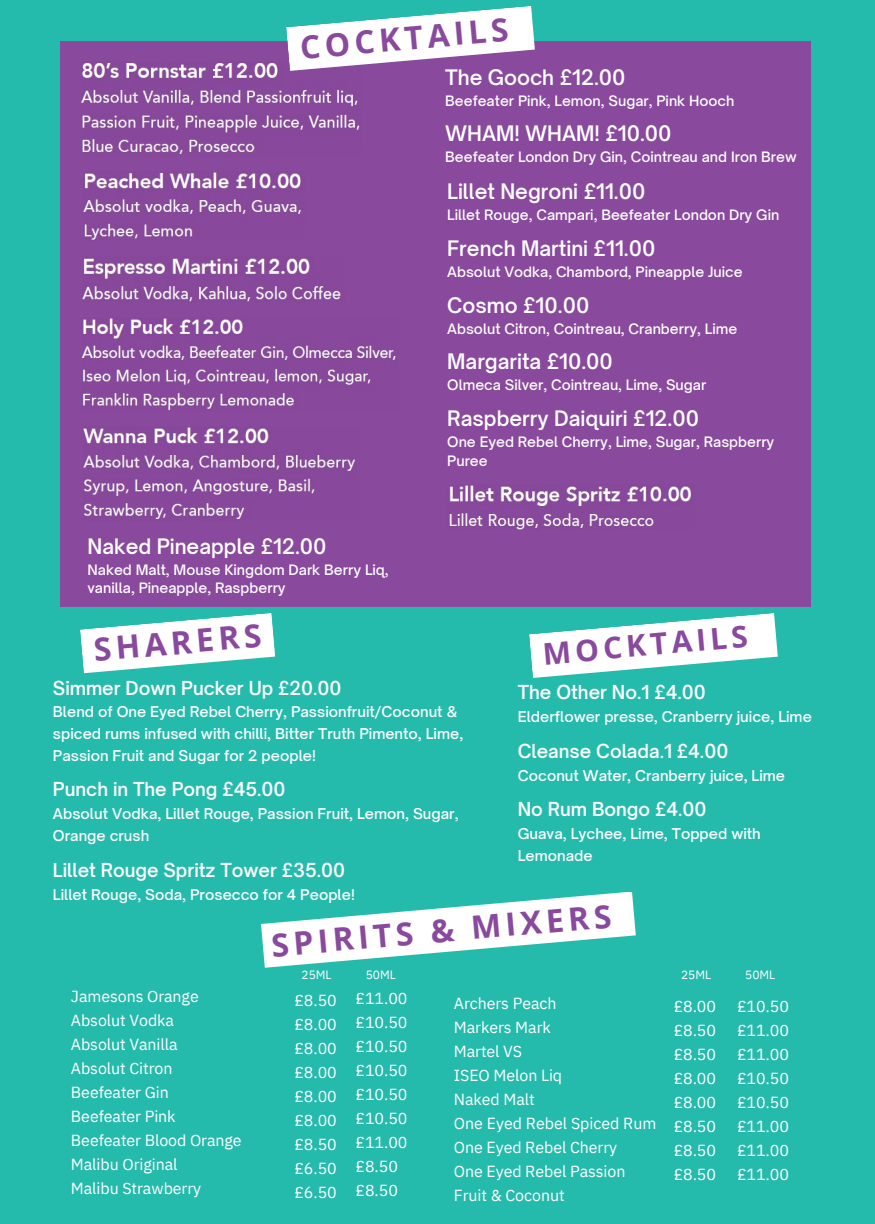
<style>
.page{position:relative;width:875px;height:1224px;background:#fff}
.page>*{position:absolute;margin:0;border:0;box-sizing:border-box;transform-origin:0 0}
.t1{font:700 32px "Open Sans";color:#89499d}
.t2{font:700 30px "Open Sans";color:#89499d}
.t3{font:600 20px "Open Sauce Sans";color:#fff}
.t4{font:600 18px "Open Sauce Sans";color:#fff}
.t5{font:16px/24px "IBM Plex Sans";letter-spacing:-.005em;color:#fff}
.t6{font:500 14.4px/21.8px "Open Sauce Sans";color:#fff}
.t7{font:500 14px/18.6px "Open Sauce Sans";color:#fff}
.t8{font:12px "IBM Plex Sans";letter-spacing:-.005em;color:#fff}
</style>
<div class="page">
<div style="left:0;top:0;width:874px;height:1223px;background:#25bbac"></div>
<div style="left:61px;top:42px;width:749px;height:564px;background:#89499d"></div>
<img style="left:82px;top:317px;width:315px;height:94px">
<img style="left:447px;top:484px;width:245px;height:45px">
<img style="left:83px;top:426px;width:272px;height:94px">
<img style="left:83px;top:172px;width:221px;height:69px">
<img style="left:82px;top:257px;width:263px;height:46px">
<img style="left:82px;top:61px;width:279px;height:95px">
<svg style="left:286px;top:6px;width:248px;height:65px"></svg>
<svg style="left:80px;top:613px;width:195px;height:60px"></svg>
<svg style="left:529px;top:613px;width:248px;height:65px"></svg>
<svg style="left:261px;top:892px;width:374px;height:76px"></svg>
<p class="t1" style="left:298px;top:25px;width:211px;rotate:-5deg">COCKTAILS</p>
<p class="t3" style="left:445px;top:65px;width:182px">The Gooch £12.00</p>
<p class="t7" style="left:445px;top:91px;width:290px">Beefeater Pink, Lemon, Sugar, Pink Hooch</p>
<p class="t3" style="left:87px;top:534px;width:240px">Naked Pineapple £12.00</p>
<p class="t7" style="left:87px;top:560px;width:303px">Naked Malt, Mouse Kingdom Dark Berry Liq, vanilla, Pineapple, Raspberry</p>
<p class="t3" style="left:445px;top:121px;width:228px">WHAM! WHAM! £10.00</p>
<p class="t7" style="left:445px;top:148px;width:353px">Beefeater London Dry Gin, Cointreau and Iron Brew</p>
<p class="t3" style="left:447px;top:179px;width:200px">Lillet Negroni £11.00</p>
<p class="t7" style="left:447px;top:205px;width:333px">Lillet Rouge, Campari, Beefeater London Dry Gin</p>
<p class="t3" style="left:447px;top:236px;width:209px">French Martini £11.00</p>
<p class="t7" style="left:447px;top:262px;width:297px">Absolut Vodka, Chambord, Pineapple Juice</p>
<p class="t3" style="left:447px;top:293px;width:143px">Cosmo £10.00</p>
<p class="t7" style="left:447px;top:319px;width:291px">Absolut Citron, Cointreau, Cranberry, Lime</p>
<p class="t3" style="left:447px;top:349px;width:167px">Margarita £10.00</p>
<p class="t7" style="left:447px;top:376px;width:260px">Olmeca Silver, Cointreau, Lime, Sugar</p>
<p class="t3" style="left:447px;top:406px;width:253px">Raspberry Daiquiri £12.00</p>
<p class="t7" style="left:447px;top:433px;width:328px">One Eyed Rebel Cherry, Lime, Sugar, Raspberry<br>Puree</p>
<p class="t1" style="left:92px;top:627px;width:169px;rotate:-5deg">SHARERS</p>
<p class="t2" style="left:541px;top:633px;width:207px;rotate:-5deg">MOCKTAILS</p>
<p class="t4" style="left:517px;top:681px;width:189px">The Other No.1 £4.00</p>
<p class="t6" style="left:517px;top:706px;width:295px">Elderflower presse, Cranberry juice, Lime</p>
<p class="t4" style="left:517px;top:740px;width:212px">Cleanse Colada.1 £4.00</p>
<p class="t6" style="left:517px;top:764px;width:269px">Coconut Water, Cranberry juice, Lime</p>
<p class="t4" style="left:517px;top:798px;width:190px">No Rum Bongo £4.00</p>
<p class="t6" style="left:517px;top:823px;width:244px">Guava, Lychee, Lime, Topped with<br>Lemonade</p>
<p class="t4" style="left:53px;top:677px;width:290px">Simmer Down Pucker Up £20.00</p>
<p class="t6" style="left:53px;top:701px;width:411px">Blend of One Eyed Rebel Cherry, Passionfruit/Coconut &amp; spiced rums infused with chilli, Bitter Truth Pimento, Lime,<br>Passion Fruit and Sugar for 2 people!</p>
<p class="t4" style="left:53px;top:778px;width:234px">Punch in The Pong £45.00</p>
<p class="t6" style="left:53px;top:803px;width:407px">Absolut Vodka, Lillet Rouge, Passion Fruit, Lemon, Sugar,<br>Orange crush</p>
<p class="t4" style="left:53px;top:859px;width:294px">Lillet Rouge Spritz Tower £35.00</p>
<p class="t6" style="left:53px;top:883px;width:303px">Lillet Rouge, Soda, Prosecco for 4 People!</p>
<p class="t1" style="left:269px;top:923px;width:342px;rotate:-5deg">SPIRITS &amp; MIXERS</p>
<p class="t5" style="left:71px;top:984px;width:129px">Jamesons Orange</p>
<p class="t5" style="left:71px;top:1008px;width:105px">Absolut Vodka</p>
<p class="t5" style="left:71px;top:1032px;width:108px">Absolut Vanilla</p>
<p class="t5" style="left:71px;top:1056px;width:103px">Absolut Citron</p>
<p class="t5" style="left:71px;top:1080px;width:99px">Beefeater Gin</p>
<p class="t5" style="left:71px;top:1104px;width:106px">Beefeater Pink</p>
<p class="t5" style="left:71px;top:1128px;width:172px">Beefeater Blood Orange</p>
<p class="t5" style="left:71px;top:1152px;width:108px">Malibu Original</p>
<p class="t5" style="left:71px;top:1176px;width:132px">Malibu Strawberry</p>
<p class="t8" style="left:301px;top:967px;width:31px">25ML</p>
<p class="t8" style="left:365px;top:967px;width:31px">50ML</p>
<p class="t8" style="left:680px;top:967px;width:31px">25ML</p>
<p class="t8" style="left:745px;top:967px;width:31px">50ML</p>
<p class="t5" style="left:736px;top:994px;width:53px;text-align:justify">£10.50 £11.00 £11.00</p>
<p class="t5" style="left:736px;top:1066px;width:53px">£10.50</p>
<p class="t5" style="left:736px;top:1090px;width:53px">£10.50</p>
<p class="t5" style="left:736px;top:1114px;width:53px">£11.00</p>
<p class="t5" style="left:736px;top:1138px;width:53px">£11.00</p>
<p class="t5" style="left:736px;top:1162px;width:53px">£11.00</p>
<p class="t5" style="left:355px;top:986px;width:53px">£11.00 £10.50</p>
<p class="t5" style="left:355px;top:1034px;width:53px">£10.50</p>
<p class="t5" style="left:355px;top:1058px;width:53px">£10.50</p>
<p class="t5" style="left:355px;top:1082px;width:53px">£10.50</p>
<p class="t5" style="left:355px;top:1106px;width:53px">£10.50</p>
<p class="t5" style="left:355px;top:1130px;width:53px">£11.00</p>
<p class="t5" style="left:355px;top:1154px;width:44px">£8.50</p>
<p class="t5" style="left:355px;top:1178px;width:44px">£8.50</p>
<p class="t5" style="left:294px;top:988px;width:44px">£8.50 £8.00</p>
<p class="t5" style="left:294px;top:1036px;width:44px">£8.00</p>
<p class="t5" style="left:294px;top:1060px;width:44px;text-align:justify">£8.00 £8.00 £8.00</p>
<p class="t5" style="left:294px;top:1132px;width:44px">£8.50</p>
<p class="t5" style="left:294px;top:1156px;width:44px">£6.50</p>
<p class="t5" style="left:294px;top:1180px;width:44px">£6.50</p>
<p class="t5" style="left:453px;top:991px;width:104px">Archers Peach</p>
<p class="t5" style="left:453px;top:1015px;width:98px">Markers Mark</p>
<p class="t5" style="left:453px;top:1039px;width:70px">Martel VS</p>
<p class="t5" style="left:453px;top:1063px;width:110px">ISEO Melon Liq</p>
<p class="t5" style="left:453px;top:1087px;width:82px">Naked Malt</p>
<p class="t5" style="left:453px;top:1111px;width:204px">One Eyed Rebel Spiced Rum<br>One Eyed Rebel Cherry</p>
<p class="t5" style="left:453px;top:1159px;width:173px">One Eyed Rebel Passion<br>Fruit &amp; Coconut</p>
<p class="t5" style="left:673px;top:994px;width:44px">£8.00</p>
<p class="t5" style="left:673px;top:1018px;width:44px">£8.50</p>
<p class="t5" style="left:673px;top:1042px;width:44px">£8.50</p>
<p class="t5" style="left:673px;top:1066px;width:44px">£8.00</p>
<p class="t5" style="left:673px;top:1090px;width:44px">£8.00</p>
<p class="t5" style="left:673px;top:1114px;width:44px">£8.50</p>
<p class="t5" style="left:673px;top:1138px;width:44px">£8.50</p>
<p class="t5" style="left:673px;top:1162px;width:44px">£8.50</p>
</div>
